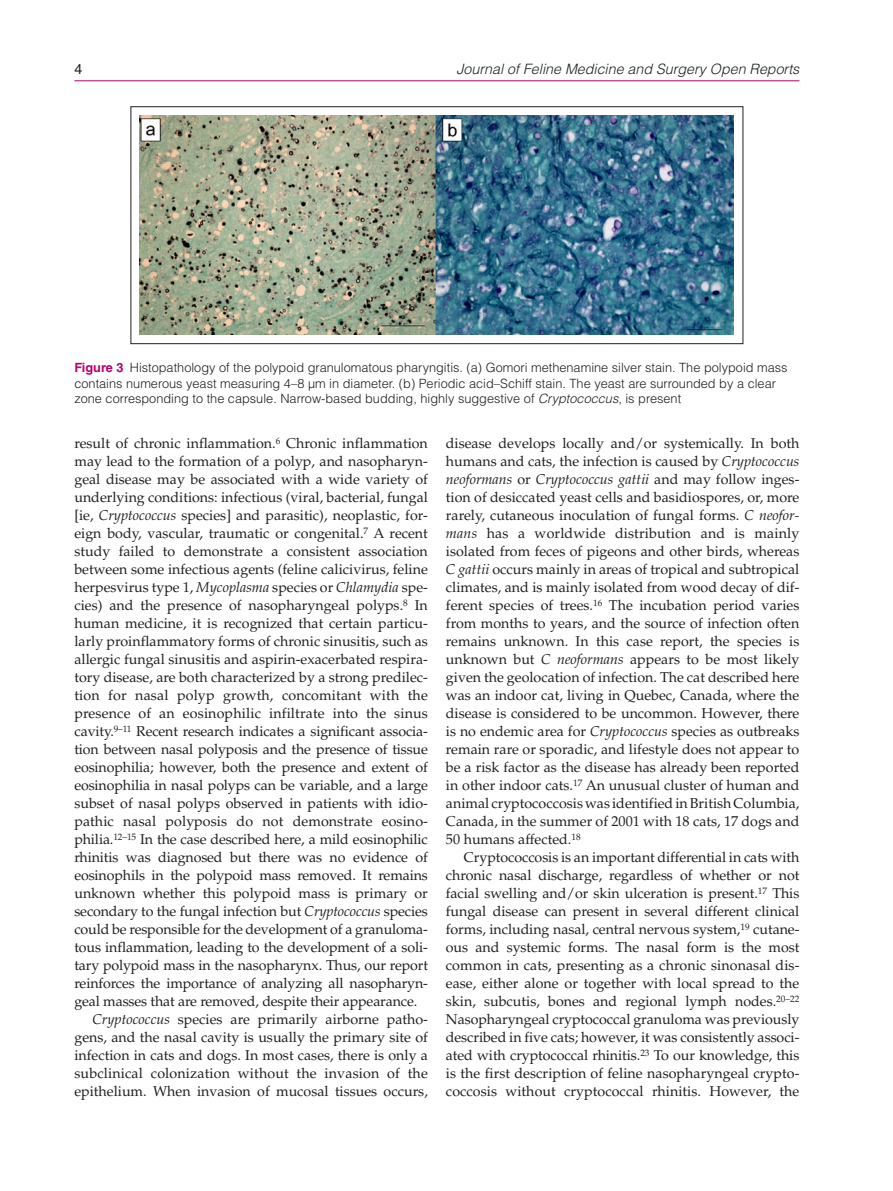
<style>
.page{position:relative;width:893px;height:1191px;background:#fff}
.page>*{position:absolute;margin:0;border:0;box-sizing:border-box;transform-origin:0 0}
.t1{font:14.25px/18px "Palatino LT Std";color:#231f20;text-align:justify}
.t2{font:italic 300 14.25px "Helvetica LT Std";color:#231f20}
.t3{font:14.25px "Helvetica LT Std";color:#231f20}
.t4{font:300 12.75px/15.8px "Helvetica LT Std";color:#231f20}
.s1{font-weight:700;color:#b6036c}
.s2{font-style:italic}
</style>
<div class="page">
<hr style="left:74px;top:80px;width:725px;height:1px;background:#b6036c">
<img style="left:140px;top:116px;width:594px;height:219px">
<div style="left:131px;top:106px;width:612px;height:238px;border:1px solid #231f20"></div>
<p class="t3" style="left:74px;top:61px;width:9px">4</p>
<p class="t2" style="left:456px;top:60px;width:344px">Journal of Feline Medicine and Surgery Open Reports</p>
<p class="t4" style="left:74px;top:359px;width:715px"><span class="s1">Figure 3</span> Histopathology of the polypoid granulomatous pharyngitis. (a) Gomori methenamine silver stain. The polypoid mass contains numerous yeast measuring 4–8 μm in diameter. (b) Periodic acid–Schiff stain. The yeast are surrounded by a clear zone corresponding to the capsule. Narrow-based budding, highly suggestive of <span class="s2">Cryptococcus</span>, is present</p>
<p class="t1" style="left:74px;top:434px;width:355px">result of chronic inflammation.<sup>6</sup> Chronic inflammation</p>
<p class="t1" style="left:74px;top:452px;width:355px">may lead to the formation of a polyp, and nasopharyn-</p>
<p class="t1" style="left:74px;top:470px;width:355px">geal disease may be associated with a wide variety of</p>
<p class="t1" style="left:74px;top:488px;width:355px">underlying conditions: infectious (viral, bacterial, fungal</p>
<p class="t1" style="left:74px;top:506px;width:355px">[ie, <span class="s2">Cryptococcus</span> species] and parasitic), neoplastic, for-</p>
<p class="t1" style="left:74px;top:524px;width:355px">eign body, vascular, traumatic or congenital.<sup>7</sup> A recent</p>
<p class="t1" style="left:74px;top:542px;width:355px">study failed to demonstrate a consistent association</p>
<p class="t1" style="left:74px;top:560px;width:355px">between some infectious agents (feline calicivirus, feline</p>
<p class="t1" style="left:74px;top:578px;width:355px">herpesvirus type 1, <span class="s2">Mycoplasma</span> species or <span class="s2">Chlamydia</span> spe-</p>
<p class="t1" style="left:74px;top:596px;width:355px">cies) and the presence of nasopharyngeal polyps.<sup>8</sup> In</p>
<p class="t1" style="left:74px;top:614px;width:355px">human medicine, it is recognized that certain particu-</p>
<p class="t1" style="left:74px;top:632px;width:355px">larly proinflammatory forms of chronic sinusitis, such as</p>
<p class="t1" style="left:74px;top:650px;width:355px">allergic fungal sinusitis and aspirin-exacerbated respira-</p>
<p class="t1" style="left:74px;top:668px;width:355px">tory disease, are both characterized by a strong predilec-</p>
<p class="t1" style="left:74px;top:686px;width:355px">tion for nasal polyp growth, concomitant with the</p>
<p class="t1" style="left:74px;top:704px;width:355px">presence of an eosinophilic infiltrate into the sinus</p>
<p class="t1" style="left:74px;top:722px;width:355px">cavity.<sup>9–11</sup> Recent research indicates a significant associa-</p>
<p class="t1" style="left:74px;top:740px;width:355px">tion between nasal polyposis and the presence of tissue</p>
<p class="t1" style="left:74px;top:758px;width:355px">eosinophilia; however, both the presence and extent of</p>
<p class="t1" style="left:74px;top:776px;width:355px">eosinophilia in nasal polyps can be variable, and a large</p>
<p class="t1" style="left:74px;top:794px;width:355px">subset of nasal polyps observed in patients with idio-</p>
<p class="t1" style="left:74px;top:812px;width:355px">pathic nasal polyposis do not demonstrate eosino-</p>
<p class="t1" style="left:74px;top:830px;width:355px">philia.<sup>12–15</sup> In the case described here, a mild eosinophilic</p>
<p class="t1" style="left:74px;top:848px;width:355px">rhinitis was diagnosed but there was no evidence of</p>
<p class="t1" style="left:74px;top:866px;width:355px">eosinophils in the polypoid mass removed. It remains</p>
<p class="t1" style="left:74px;top:884px;width:355px">unknown whether this polypoid mass is primary or</p>
<p class="t1" style="left:74px;top:902px;width:355px">secondary to the fungal infection but <span class="s2">Cryptococcus</span> species</p>
<p class="t1" style="left:74px;top:920px;width:355px">could be responsible for the development of a granuloma-</p>
<p class="t1" style="left:74px;top:938px;width:355px">tous inflammation, leading to the development of a soli-</p>
<p class="t1" style="left:74px;top:956px;width:355px">tary polypoid mass in the nasopharynx. Thus, our report</p>
<p class="t1" style="left:74px;top:974px;width:355px">reinforces the importance of analyzing all nasopharyn-</p>
<p class="t1" style="left:74px;top:992px;width:344px">geal masses that are removed, despite their appearance.</p>
<p class="t1" style="left:92px;top:1010px;width:337px"><span class="s2">Cryptococcus</span> species are primarily airborne patho-</p>
<p class="t1" style="left:74px;top:1028px;width:355px">gens, and the nasal cavity is usually the primary site of</p>
<p class="t1" style="left:74px;top:1046px;width:355px">infection in cats and dogs. In most cases, there is only a</p>
<p class="t1" style="left:74px;top:1064px;width:355px">subclinical colonization without the invasion of the</p>
<p class="t1" style="left:74px;top:1082px;width:355px">epithelium. When invasion of mucosal tissues occurs,</p>
<p class="t1" style="left:446px;top:434px;width:355px">disease develops locally and/or systemically. In both humans and cats, the infection is caused by <span class="s2">Cryptococcus neoformans</span> or <span class="s2">Cryptococcus gattii</span> and may follow inges&shy;tion of desiccated yeast cells and basidiospores, or, more rarely, cutaneous inoculation of fungal forms. <span class="s2">C neofor&shy;mans</span> has a worldwide distribution and is mainly isolated from feces of pigeons and other birds, whereas <span class="s2">C gattii</span> occurs mainly in areas of tropical and subtropical climates, and is mainly isolated from wood decay of dif&shy;ferent species of trees.<sup>16</sup> The incubation period varies from months to years, and the source of infection often remains unknown. In this case report, the species is unknown but <span class="s2">C neoformans</span> appears to be most likely given the geolocation of infection. The cat described here was an indoor cat, living in Quebec, Canada, where the disease is considered to be uncommon. However, there is no endemic area for <span class="s2">Cryptococcus</span> species as outbreaks remain rare or sporadic, and lifestyle does not appear to be a risk factor as the disease has already been reported in other indoor cats.<sup>17</sup> An unusual cluster of human and animal cryptococcosis was identified in British Columbia, Canada, in the summer of 2001 with 18 cats, 17 dogs and 50 humans affected.<sup>18</sup></p>
<p class="t1" style="left:446px;top:848px;width:355px;text-indent:18px">Cryptococcosis is an important differential in cats with chronic nasal discharge, regardless of whether or not facial swelling and/or skin ulceration is present.<sup>17</sup> This fungal disease can present in several different clinical forms, including nasal, central nervous system,<sup>19</sup> cutane&shy;ous and systemic forms. The nasal form is the most common in cats, presenting as a chronic sinonasal dis&shy;ease, either alone or together with local spread to the skin, subcutis, bones and regional lymph nodes.<sup>20–22<br></sup>Nasopharyngeal cryptococcal granuloma was previously described in five cats; however, it was consistently associ&shy;ated with cryptococcal rhinitis.<sup>23</sup> To our knowledge, this is the first description of feline nasopharyngeal crypto&shy;coccosis without cryptococcal rhinitis. However, the</p>
</div>
